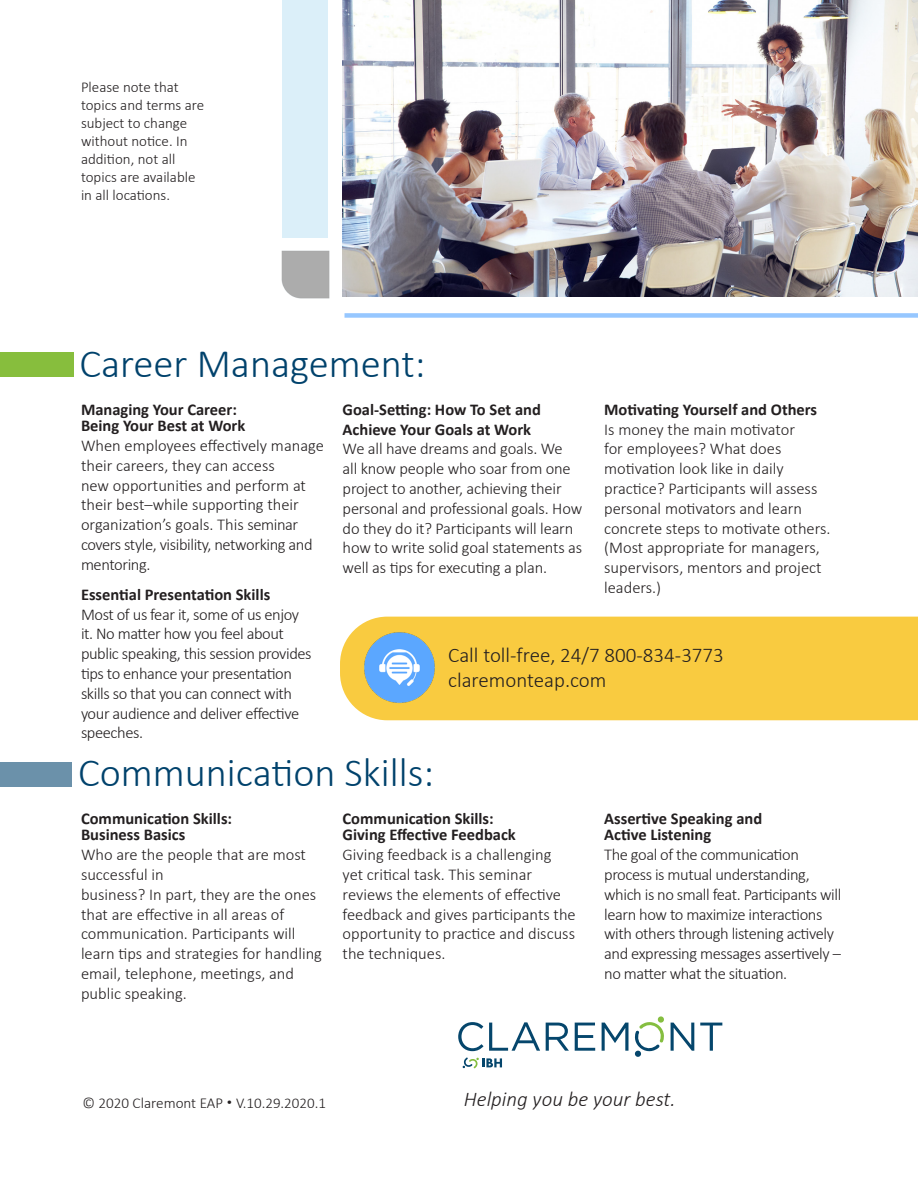
<style>
.page{position:relative;width:918px;height:1188px;background:#fff}
.page>*{position:absolute;margin:0;border:0;box-sizing:border-box;transform-origin:0 0}
.t1{font:300 40.5px "Calibri";color:#00426c}
.t2{font:300 21px "Calibri";color:#231f20}
.t3{font:italic 300 21px "Calibri";color:#231f20}
.t4{font:300 16.5px/19.8px "Calibri";letter-spacing:-.01em;color:#231f20}
.t5{font:700 16.5px/16.5px "Calibri";color:#231f20}
.t6{font:300 15.15px "Calibri";color:#231f20}
.t7{font:300 15px/18px "Calibri";color:#231f20}
.s1{font-size:12.15px}
.s2{font-size:15px}
</style>
<div class="page">
<div style="left:340px;top:617px;width:578px;height:103px;background:#f9cb40"></div>
<img style="left:342px;top:0;width:576px;height:297px">
<img style="left:358px;top:627px;width:82px;height:82px">
<img style="left:281px;top:250px;width:49px;height:49px">
<div style="left:282px;top:0;width:46px;height:237px;background:#dbeff9"></div>
<div style="left:345px;top:313px;width:573px;height:5px;background:#96c7ff"></div>
<svg style="left:458px;top:1022px;width:82px;height:29px"></svg>
<svg style="left:546px;top:1023px;width:23px;height:28px"></svg>
<svg style="left:575px;top:1023px;width:20px;height:28px"></svg>
<svg style="left:602px;top:1023px;width:26px;height:28px"></svg>
<svg style="left:671px;top:1023px;width:23px;height:28px"></svg>
<svg style="left:700px;top:1023px;width:22px;height:28px"></svg>
<svg style="left:463px;top:1057px;width:39px;height:11px"></svg>
<svg style="left:634px;top:1016px;width:30px;height:41px"></svg>
<div style="left:0;top:352px;width:73px;height:25px;background:#87be3d"></div>
<div style="left:0;top:762px;width:71px;height:25px;background:#6b91aa"></div>
<p class="t7" style="left:81px;top:78px;width:125px">Please note that topics and terms are subject to change without notice. In addition, not all topics are available in all locations.</p>
<p class="t1" style="left:80px;top:339px;width:347px">Career Management:</p>
<p class="t5" style="left:81px;top:400px;width:166px">Managing Your Career:<br>Being Your Best at Work</p>
<p class="t4" style="left:81px;top:436px;width:244px">When employees effectively manage their careers, they can access<br>new opportunities and perform at their best–while supporting their organization’s goals. This seminar covers style, visibility, networking and mentoring.</p>
<p class="t5" style="left:81px;top:585px;width:191px">Essential Presentation Skills</p>
<p class="t4" style="left:81px;top:604px;width:232px">Most of us fear it, some of us enjoy it. No matter how you feel about public speaking, this session provides tips to enhance your presentation skills so that you can connect with your audience and deliver effective speeches.</p>
<p class="t5" style="left:343px;top:399px;width:200px;line-height:19.8px">Goal-Setting: How To Set and<br>Achieve Your Goals at Work</p>
<p class="t4" style="left:343px;top:439px;width:241px">We all have dreams and goals. We<br>all know people who soar from one project to another, achieving their personal and professional goals. How do they do it? Participants will learn how to write solid goal statements as well as tips for executing a plan.</p>
<p class="t5" style="left:604px;top:400px;width:214px">Motivating Yourself and Others</p>
<p class="t4" style="left:604px;top:419px;width:228px">Is money the main motivator<br>for employees? What does motivation look like in daily practice? Participants will assess personal motivators and learn concrete steps to motivate others. (Most appropriate for managers, supervisors, mentors and project leaders.)</p>
<p class="t2" style="left:448px;top:642px;width:277px">Call toll-free, 24/7 800-834-3773</p>
<p class="t2" style="left:448px;top:667px;width:160px">claremonteap.com</p>
<p class="t1" style="left:78px;top:747px;width:358px">Communication Skills:</p>
<p class="t5" style="left:81px;top:809px;width:153px">Communication Skills:<br>Business Basics</p>
<p class="t4" style="left:81px;top:845px;width:243px">Who are the people that are most successful in<br>business? In part, they are the ones that are effective in all areas of communication. Participants will learn tips and strategies for handling email, telephone, meetings, and public speaking.</p>
<p class="t5" style="left:343px;top:809px;width:175px">Communication Skills:<br>Giving Effective Feedback</p>
<p class="t4" style="left:343px;top:845px;width:235px">Giving feedback is a challenging yet critical task. This seminar reviews the elements of effective feedback and gives participants the opportunity to practice and discuss the techniques.</p>
<p class="t5" style="left:604px;top:809px;width:160px">Assertive Speaking and<br>Active Listening</p>
<p class="t4" style="left:604px;top:845px;width:239px">The goal of the communication process is mutual understanding, which is no small feat. Participants will learn how to maximize interactions with others through listening actively and expressing messages assertively – no matter what the situation.</p>
<p class="t6" style="left:82px;top:1093px;width:245px">© 2020 Claremont EAP <span class="s1">•</span> <span class="s2">V.10.29.2020.1</span></p>
<p class="t3" style="left:464px;top:1086px;width:213px">Helping you be your best.</p>
</div>
